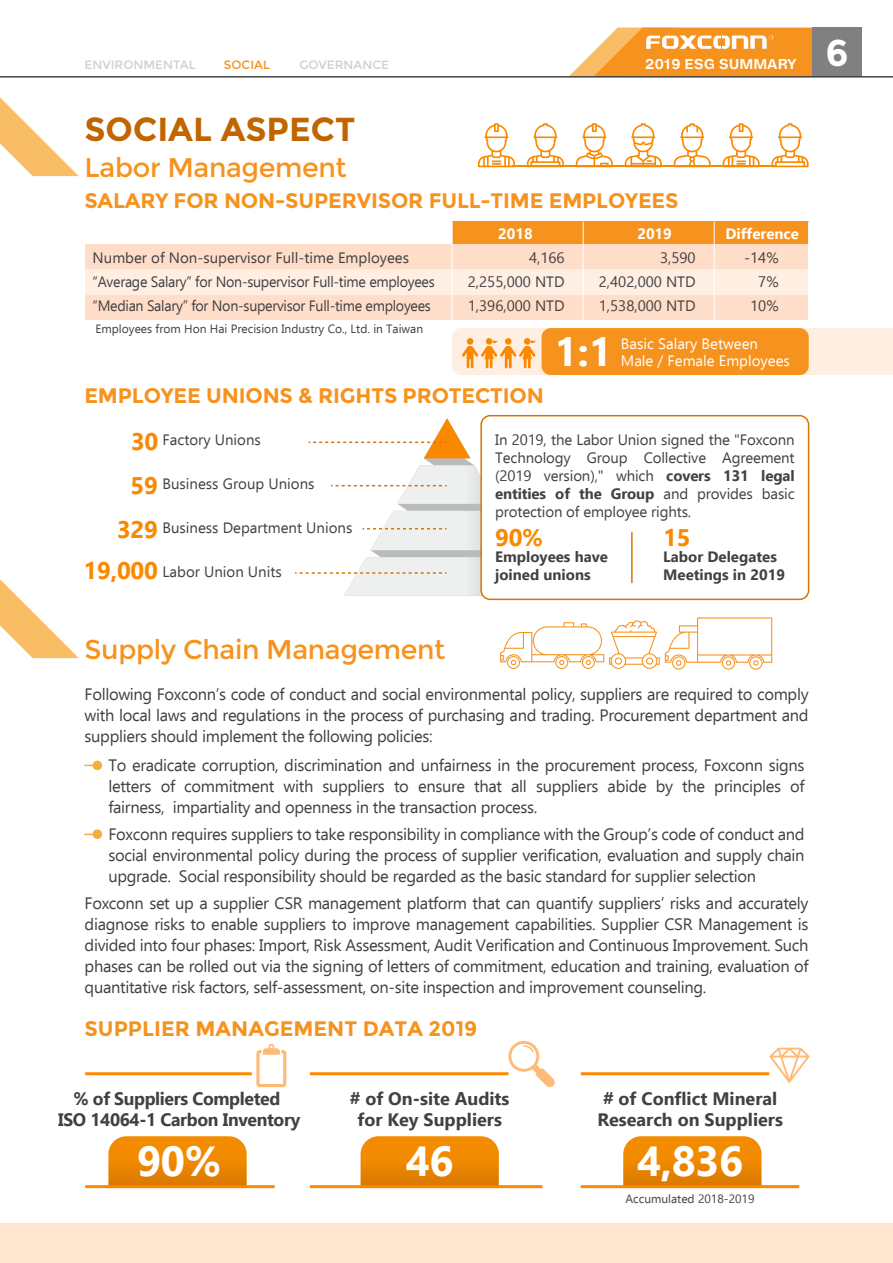
<style>
.page{position:relative;width:893px;height:1263px;background:#fff}
.page>*{position:absolute;margin:0;border:0;box-sizing:border-box;transform-origin:0 0}
.t1{font:700 42px "Ebrima";letter-spacing:-.01em;color:#fff}
.t2{font:700 40.35px "Ebrima";color:#fff}
.t3{font:700 37.05px "Montserrat";color:#fff}
.t4{font:700 33.3px "Montserrat";color:#c06500}
.t5{font:27px "Montserrat";letter-spacing:-.015em;color:#f6931e}
.t6{font:700 24px/44.1px "Ebrima";letter-spacing:-.01em;color:#fa8900;text-align:center}
.t7{font:700 21px "Montserrat";letter-spacing:-.01em;color:#f6931e}
.t8{font:700 18px/21px "Ebrima";color:#414042;text-align:center}
.t9{font:700 18px/21px "Ebrima";letter-spacing:-.02em;color:#414042;text-align:center}
.t10{font:16.5px/21px "Ebrima";letter-spacing:-.02em;color:#414042;text-align:justify}
.t11{font:15px/18px "Ebrima";color:#414042;text-align:justify}
.t12{font:15px "Ebrima";letter-spacing:-.02em;color:#414042;scale:.95 1}
.t13{font:700 15px/18px "Ebrima";color:#414042}
.t14{font:15px/16.5px "Ebrima";color:#fff}
.t15{font:700 15px "Ebrima";color:#fff}
.t16{font:700 12.9px "Helvetica Now Micro";color:#fff}
.t17{font:12px "Ebrima";color:#414042}
.t18{font:12px "Montserrat";color:#ced0d1}
.t19{font:12px "Montserrat";color:#f6931e}
.s1{font-weight:700}
</style>
<div class="page">
<div style="left:452px;top:328px;width:267px;height:47px;background:#ffefe3;border-radius:9px"></div>
<div style="left:583px;top:328px;width:310px;height:47px;background:#ffefe3"></div>
<div style="left:542px;top:328px;width:267px;height:47px;background:#f6931e;border-radius:9px"></div>
<svg style="left:108px;top:1136px;width:139px;height:49px;background:#ec8907"></svg>
<svg style="left:361px;top:1136px;width:138px;height:49px;background:#ec8906"></svg>
<svg style="left:623px;top:1136px;width:138px;height:49px;background:#ec8906"></svg>
<div style="left:0;top:1223px;width:893px;height:40px;background:#ffe6d1"></div>
<svg style="left:569px;top:28px;width:243px;height:48px"></svg>
<div style="left:812px;top:28px;width:49px;height:49px;background:#808082"></div>
<hr style="left:0;top:76px;width:893px;height:2px;background:#414042">
<svg style="left:0;top:579px;width:79px;height:79px"></svg>
<div style="left:93px;top:761px;width:9px;height:9px;background:#f8ad40;border-radius:5px"></div>
<div style="left:93px;top:829px;width:9px;height:10px;background:#f8ad40;border-radius:5px"></div>
<svg style="left:500px;top:617px;width:272px;height:53px"></svg>
<div style="left:480px;top:415px;width:329px;height:185px;border:2px solid #d57600;border-radius:9px"></div>
<div style="left:85px;top:244px;width:724px;height:76px;background:#ffdec9"></div>
<div style="left:85px;top:269px;width:724px;height:26px;background:#ffefe3"></div>
<div style="left:452px;top:221px;width:357px;height:23px;background:#f6931e"></div>
<hr style="left:452px;top:222px;width:1px;height:98px;background:#fff">
<hr style="left:714px;top:222px;width:1px;height:98px;background:#fff">
<hr style="left:583px;top:222px;width:1px;height:98px;background:#fff">
<hr style="left:808px;top:222px;width:1px;height:98px;background:#fff">
<svg style="left:0;top:97px;width:79px;height:79px"></svg>
<svg style="left:295px;top:418px;width:191px;height:178px"></svg>
<hr style="left:631px;top:532px;width:2px;height:51px;background:#d57600">
<svg style="left:478px;top:123px;width:37px;height:44px"></svg>
<svg style="left:527px;top:123px;width:37px;height:43px"></svg>
<svg style="left:723px;top:123px;width:37px;height:43px"></svg>
<svg style="left:771px;top:123px;width:38px;height:44px"></svg>
<svg style="left:625px;top:123px;width:37px;height:43px"></svg>
<svg style="left:576px;top:123px;width:37px;height:43px"></svg>
<svg style="left:674px;top:123px;width:37px;height:43px"></svg>
<hr style="left:85px;top:1072px;width:167px;height:3px;background:#fa8900">
<hr style="left:85px;top:1185px;width:190px;height:3px;background:#fa8900">
<svg style="left:256px;top:1044px;width:30px;height:43px"></svg>
<hr style="left:310px;top:1185px;width:232px;height:3px;background:#fa8900">
<hr style="left:310px;top:1072px;width:198px;height:3px;background:#fa8900">
<svg style="left:508px;top:1041px;width:47px;height:46px"></svg>
<hr style="left:581px;top:1185px;width:218px;height:3px;background:#fa8900">
<hr style="left:581px;top:1072px;width:188px;height:3px;background:#fa8900">
<svg style="left:769px;top:1048px;width:41px;height:35px"></svg>
<hr style="left:512px;top:166px;width:264px;height:1px;background:#fa8900">
<div style="left:505px;top:338px;width:6px;height:7px;background:#fa8900;border-radius:50%"></div>
<div style="left:467px;top:338px;width:6px;height:7px;background:#fa8900;border-radius:50%"></div>
<div style="left:486px;top:338px;width:6px;height:7px;background:#fa8900;border-radius:50%"></div>
<div style="left:524px;top:338px;width:6px;height:7px;background:#fa8900;border-radius:50%"></div>
<svg style="left:462px;top:340px;width:74px;height:28px"></svg>
<p class="t18" style="left:85px;top:58px;width:112px">ENVIRONMENTAL</p>
<p class="t19" style="left:224px;top:58px;width:47px">SOCIAL</p>
<p class="t18" style="left:299px;top:58px;width:91px">GOVERNANCE</p>
<h3 class="t4" style="left:84px;top:109px;width:272px">SOCIAL ASPECT</h3>
<h3 class="t5" style="left:85px;top:151px;width:264px">Labor Management</h3>
<p class="t16" style="left:645px;top:54px;width:154px">2019 ESG SUMMARY</p>
<p class="t7" style="left:84px;top:188px;width:596px">SALARY FOR NON-SUPERVISOR FULL-TIME EMPLOYEES</p>
<p class="t15" style="left:498px;top:223px;width:36px">2018</p>
<p class="t15" style="left:637px;top:223px;width:36px">2019</p>
<p class="t15" style="left:725px;top:223px;width:75px">Difference</p>
<p class="t11" style="left:93px;top:248px;width:318px">Number of Non-supervisor Full-time Employees</p>
<p class="t11" style="left:529px;top:248px;width:37px">4,166</p>
<p class="t11" style="left:660px;top:248px;width:37px">3,590</p>
<p class="t11" style="left:744px;top:248px;width:36px">-14%</p>
<p class="t12" style="left:93px;top:271px;width:362px">“Average Salary” for Non-supervisor Full-time employees</p>
<p class="t11" style="left:468px;top:272px;width:98px">2,255,000 NTD</p>
<p class="t11" style="left:599px;top:272px;width:98px">2,402,000 NTD</p>
<p class="t11" style="left:758px;top:272px;width:22px">7%</p>
<p class="t12" style="left:93px;top:295px;width:358px">“Median Salary” for Non-supervisor Full-time employees</p>
<p class="t11" style="left:468px;top:296px;width:98px">1,396,000 NTD</p>
<p class="t11" style="left:599px;top:296px;width:98px">1,538,000 NTD</p>
<p class="t11" style="left:750px;top:296px;width:30px">10%</p>
<p class="t17" style="left:96px;top:321px;width:329px">Employees from Hon Hai Precision Industry Co., Ltd. in Taiwan</p>
<p class="t7" style="left:84px;top:383px;width:461px">EMPLOYEE UNIONS &amp; RIGHTS PROTECTION</p>
<h2 class="t2" style="left:555px;top:322px;width:59px">1:1</h2>
<p class="t14" style="left:621px;top:335px;width:171px">Basic Salary Between<br>Male / Female Employees</p>
<h3 class="t6" style="left:117px;top:418px;width:43px">30<br>59<br>329</h3>
<h3 class="t6" style="left:84px;top:548px;width:76px">19,000</h3>
<p class="t11" style="left:162px;top:431px;width:100px">Factory Unions</p>
<p class="t11" style="left:162px;top:475px;width:154px">Business Group Unions</p>
<p class="t11" style="left:162px;top:518px;width:191px">Business Department Unions</p>
<p class="t11" style="left:162px;top:562px;width:121px">Labor Union Units</p>
<p class="t11" style="left:495px;top:430px;width:301px">In 2019, the Labor Union signed the "Foxconn Technology Group Collective Agreement (2019 version)," which <span class="s1">covers 131 legal entities of the Group</span> and provides basic protection of employee rights.</p>
<h3 class="t6" style="left:495px;top:514px;width:49px">90%</h3>
<p class="t13" style="left:495px;top:547px;width:114px">Employees have joined unions</p>
<h3 class="t6" style="left:663px;top:514px;width:29px">15</h3>
<p class="t13" style="left:663px;top:547px;width:123px">Labor Delegates<br>Meetings in 2019</p>
<h3 class="t3" style="left:826px;top:31px;width:25px">6</h3>
<h3 class="t5" style="left:85px;top:633px;width:362px">Supply Chain Management</h3>
<p class="t10" style="left:85px;top:684px;width:726px">Following Foxconn’s code of conduct and social environmental policy, suppliers are required to comply with local laws and regulations in the process of purchasing and trading. Procurement department and suppliers should implement the following policies:</p>
<p class="t10" style="left:108px;top:754px;width:698px">To eradicate corruption, discrimination and unfairness in the procurement process, Foxconn signs letters of commitment with suppliers to ensure that all suppliers abide by the principles of fairness, impartiality and openness in the transaction process.</p>
<p class="t10" style="left:108px;top:823px;width:698px">Foxconn requires suppliers to take responsibility in compliance with the Group’s code of conduct and social environmental policy during the process of supplier verification, evaluation and supply chain upgrade. Social responsibility should be regarded as the basic standard for supplier selection</p>
<p class="t10" style="left:85px;top:893px;width:725px">Foxconn set up a supplier CSR management platform that can quantify suppliers’ risks and accurately diagnose risks to enable suppliers to improve management capabilities. Supplier CSR Management is divided into four phases: Import, Risk Assessment, Audit Verification and Continuous Improvement. Such phases can be rolled out via the signing of letters of commitment, education and training, evaluation of quantitative risk factors, self-assessment, on-site inspection and improvement counseling.</p>
<p class="t7" style="left:85px;top:1016px;width:394px">SUPPLIER MANAGEMENT DATA 2019</p>
<p class="t9" style="left:58px;top:1087px;width:244px">% of Suppliers Completed<br>ISO 14064-1 Carbon Inventory</p>
<h1 class="t1" style="left:137px;top:1130px;width:85px">90%</h1>
<p class="t8" style="left:350px;top:1087px;width:161px"># of On-site Audits for Key Suppliers</p>
<h1 class="t1" style="left:406px;top:1130px;width:49px">46</h1>
<p class="t8" style="left:597px;top:1087px;width:187px"># of Conflict Mineral<br>Research on Suppliers</p>
<h1 class="t1" style="left:637px;top:1130px;width:108px">4,836</h1>
<p class="t17" style="left:625px;top:1190px;width:130px">Accumulated 2018-2019</p>
</div>
